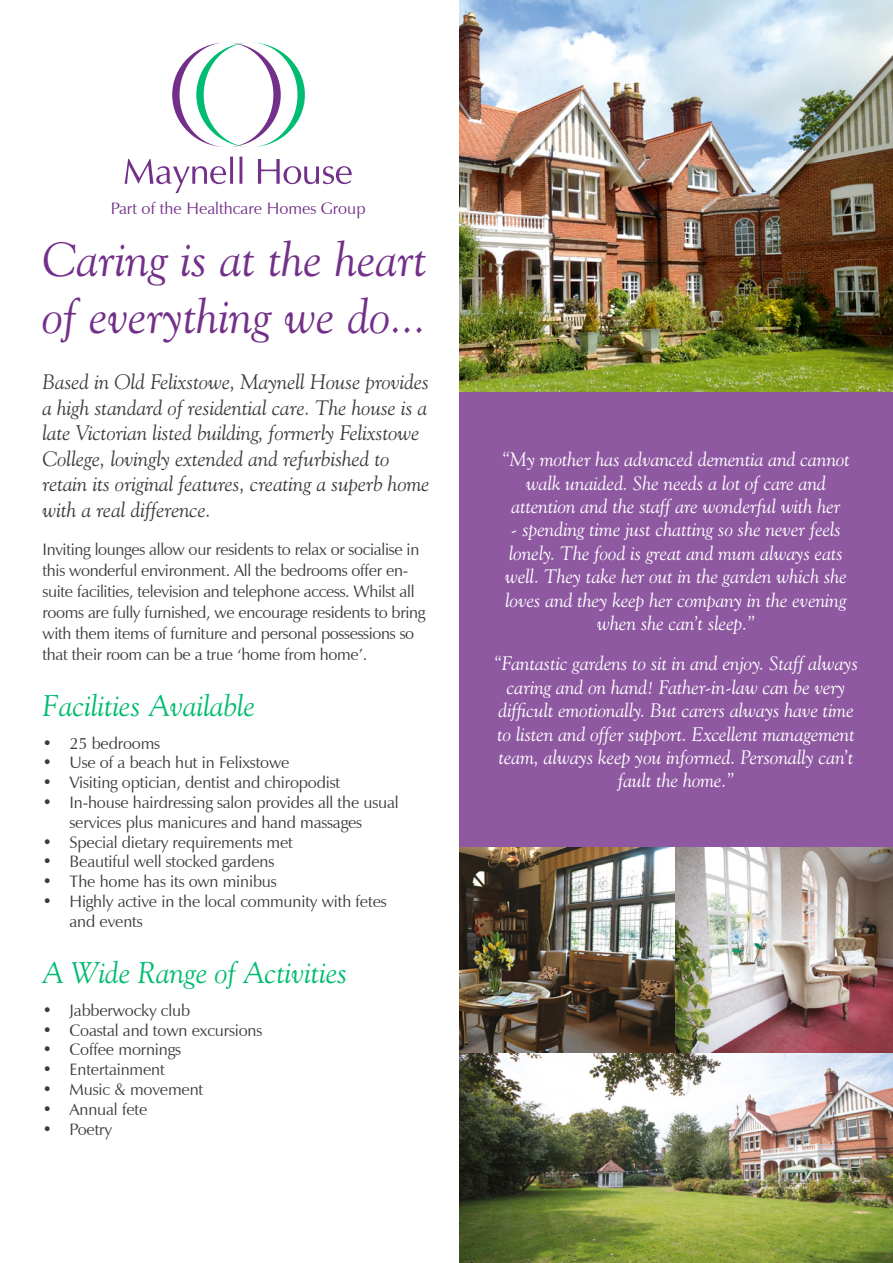
<style>
.page{position:relative;width:893px;height:1263px;background:#fff}
.page>*{position:absolute;margin:0;border:0;box-sizing:border-box;transform-origin:0 0}
.Text{font:italic 48px/57px "Goudy Old Style BT";color:#73308a}
.Text-2{font:italic 30px "Goudy Old Style BT";color:#00bc70}
.t1{font:italic 21px/25.5px "Goudy Old Style BT";color:#3c3c3b}
.t2{font:italic 19.5px/23.4px "Goudy Old Style BT";color:#fff;text-align:center}
.t3{font:16.5px/21px "Zapf Humanist 601 BT";letter-spacing:-.01em;color:#3c3c3b}
.t4{font:16.5px "Zapf Humanist 601 BT";color:#73308a}
</style>
<div class="page">
<div style="left:459px;top:257px;width:434px;height:1006px;background:#8f59a2"></div>
<img style="left:459px;top:0;width:434px;height:391px">
<img style="left:459px;top:847px;width:434px;height:416px">
<svg style="left:125px;top:157px;width:108px;height:36px"></svg>
<svg style="left:239px;top:157px;width:3px;height:27px"></svg>
<svg style="left:258px;top:159px;width:94px;height:25px"></svg>
<svg style="left:172px;top:43px;width:133px;height:104px"></svg>
<p class="t4" style="left:111px;top:198px;width:256px">Part of the Healthcare Homes Group</p>
<p class="Text" style="left:43px;top:230px;width:386px">Caring is at the heart of everything we do...</p>
<p class="t1" style="left:43px;top:369px;width:389px">Based in Old Felixstowe, Maynell House provides a high standard of residential care. The house is a late Victorian listed building, formerly Felixstowe College, lovingly extended and refurbished to retain its original features, creating a superb home with a real difference.</p>
<p class="t3" style="left:43px;top:538px;width:384px">Inviting lounges allow our residents to relax or socialise in this wonderful environment. All the bedrooms offer en&shy;suite facilities, television and telephone access. Whilst all rooms are fully furnished, we encourage residents to bring with them items of furniture and personal possessions so that their room can be a true ‘home from home’.</p>
<p class="Text-2" style="left:43px;top:687px;width:214px">Facilities Available</p>
<p class="t3" style="left:43px;top:732px;width:119px">• 25 bedrooms</p>
<p class="t3" style="left:43px;top:752px;width:248px">• Use of a beach hut in Felixstowe</p>
<p class="t3" style="left:43px;top:772px;width:299px">• Visiting optician, dentist and chiropodist</p>
<p class="t3" style="left:43px;top:792px;width:358px;line-height:19.8px;text-align:center">• In-house hairdressing salon provides all the usual services plus manicures and hand massages</p>
<p class="t3" style="left:43px;top:831px;width:252px">• Special dietary requirements met</p>
<p class="t3" style="left:43px;top:851px;width:233px">• Beautiful well stocked gardens</p>
<p class="t3" style="left:43px;top:871px;width:236px">• The home has its own minibus</p>
<p class="t3" style="left:70px;top:891px;width:319px;line-height:19.8px;text-indent:-27px">• Highly active in the local community with fetes and events</p>
<p class="Text-2" style="left:43px;top:954px;width:306px">A Wide Range of Activities</p>
<p class="t3" style="left:43px;top:999px;width:149px">• Jabberwocky club</p>
<p class="t3" style="left:43px;top:1019px;width:221px">• Coastal and town excursions</p>
<p class="t3" style="left:43px;top:1039px;width:140px">• Coffee mornings</p>
<p class="t3" style="left:43px;top:1059px;width:124px">• Entertainment</p>
<p class="t3" style="left:43px;top:1079px;width:162px">• Music &amp; movement</p>
<p class="t3" style="left:43px;top:1098px;width:106px">• Annual fete</p>
<p class="t3" style="left:43px;top:1118px;width:71px">• Poetry</p>
<p class="t2" style="left:502px;top:447px;width:349px">“My mother has advanced dementia and cannot walk unaided. She needs a lot of care and attention and the staff are wonderful with her</p>
<p class="t2" style="left:505px;top:517px;width:343px">- spending time just chatting so she never feels lonely. The food is great and mum always eats well. They take her out in the garden which she loves and they keep her company in the evening when she can’t sleep.”</p>
<p class="t2" style="left:494px;top:651px;width:366px">“Fantastic gardens to sit in and enjoy. Staff always caring and on hand! Father-in-law can be very difficult emotionally. But carers always have time to listen and offer support. Excellent management team, always keep you informed. Personally can’t fault the home.”</p>
</div>
